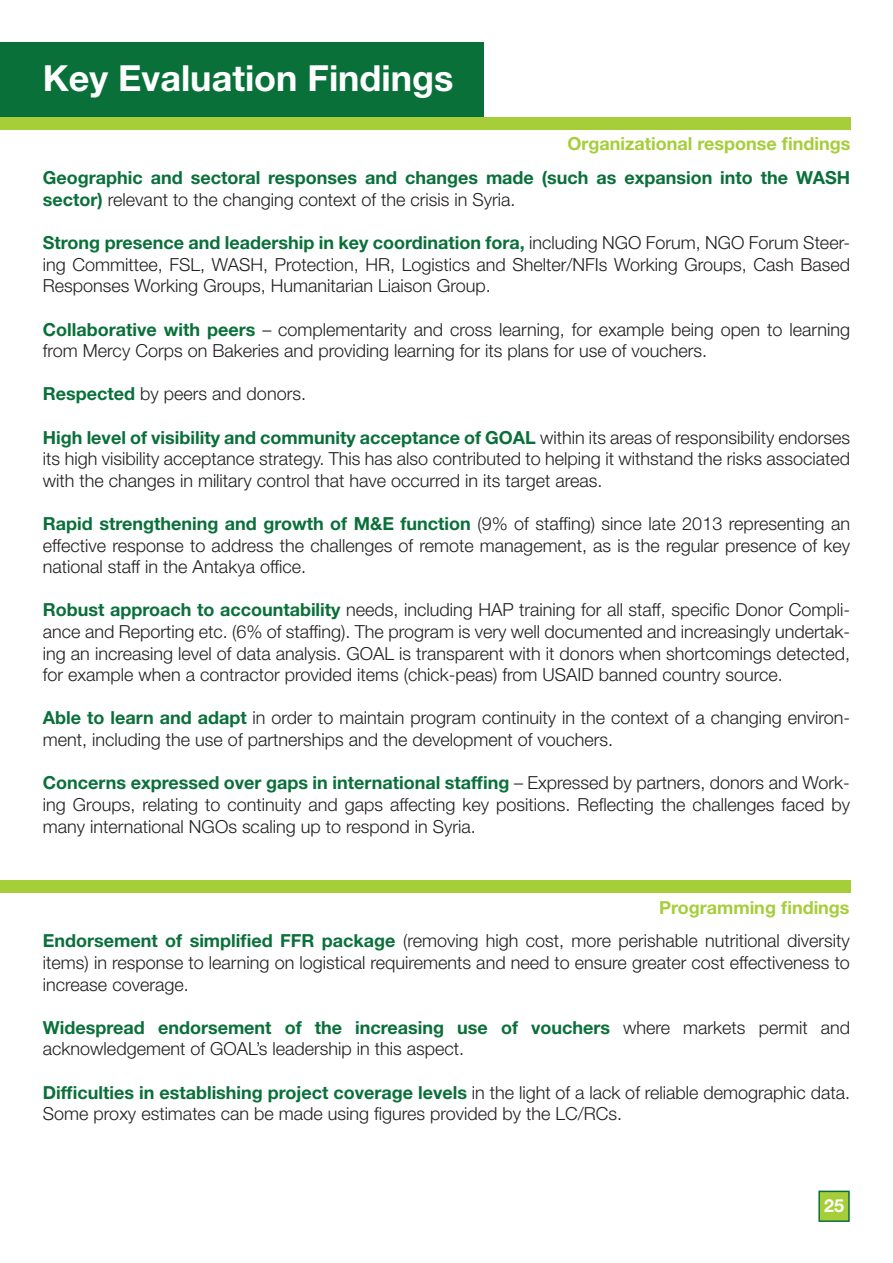
<style>
.page{position:relative;width:893px;height:1263px;background:#fff}
.page>*{position:absolute;margin:0;border:0;box-sizing:border-box;transform-origin:0 0}
.t1{font:700 36px "Helvetica Neue LT Std";color:#fff}
.t2{font:300 18px/21.6px "Helvetica Neue LT Std";color:#231f20;text-align:justify}
.t3{font:700 18px/21.6px "Helvetica Neue LT Std";color:#0a703a}
.t4{font:700 18px "Helvetica Neue LT Std";color:#a5ce39}
.t5{font:700 18px "Helvetica Neue LT Std";color:#fff}
.s1{font-weight:300;color:#231f20}
.s2{font-weight:700;color:#0a703a}
.s3{font-weight:700;color:#a5ce39}
</style>
<div class="page">
<div style="left:818px;top:1190px;width:32px;height:32px;background:#a5ce39;border:2px solid #0a703a"></div>
<div style="left:0;top:117px;width:851px;height:13px;background:#a5ce39"></div>
<div style="left:0;top:43px;width:483px;height:74px;background:#0a703a"></div>
<div style="left:0;top:880px;width:851px;height:13px;background:#a5ce39"></div>
<h1 class="t1" style="left:43px;top:56px;width:412px">Key Evaluation Findings</h1>
<p class="t4" style="left:568px;top:133px;width:284px">Organizational response findings</p>
<p class="t3" style="left:43px;top:167px;width:809px">Geographic and sectoral responses and changes made (such as expansion into the WASH sector) <span class="s1">relevant to the changing context of the crisis in Syria.</span></p>
<p class="t2" style="left:43px;top:232px;width:809px"><span class="s2">Strong presence and leadership in key coordination fora,</span> including NGO Forum, NGO Forum Steer&shy;ing Committee, FSL, WASH, Protection, HR, Logistics and Shelter/NFIs Working Groups, Cash Based Responses Working Groups, Humanitarian Liaison Group.</p>
<p class="t2" style="left:43px;top:318px;width:809px"><span class="s2">Collaborative with peers</span> – complementarity and cross learning, for example being open to learning from Mercy Corps on Bakeries and providing learning for its plans for use of vouchers.</p>
<p class="t2" style="left:43px;top:383px;width:265px"><span class="s2">Respected</span> by peers and donors.</p>
<p class="t2" style="left:43px;top:426px;width:809px"><span class="s2">High level of visibility and community acceptance of GOAL</span> within its areas of responsibility endorses its high visibility acceptance strategy. This has also contributed to helping it withstand the risks associated with the changes in military control that have occurred in its target areas.</p>
<p class="t2" style="left:43px;top:512px;width:809px"><span class="s2">Rapid strengthening and growth of M&amp;E function</span> (9% of staffing) since late 2013 representing an effective response to address the challenges of remote management, as is the regular presence of key national staff in the Antakya office.</p>
<p class="t2" style="left:43px;top:599px;width:809px"><span class="s2">Robust approach to accountability</span> needs, including HAP training for all staff, specific Donor Compli&shy;ance and Reporting etc. (6% of staffing). The program is very well documented and increasingly undertak&shy;ing an increasing level of data analysis. GOAL is transparent with it donors when shortcomings detected, for example when a contractor provided items (chick-peas) from USAID banned country source.</p>
<p class="t2" style="left:43px;top:707px;width:809px"><span class="s2">Able to learn and adapt</span> in order to maintain program continuity in the context of a changing environ&shy;ment, including the use of partnerships and the development of vouchers.</p>
<p class="t2" style="left:43px;top:772px;width:809px"><span class="s2">Concerns expressed over gaps in international staffing</span> – Expressed by partners, donors and Work&shy;ing Groups, relating to continuity and gaps affecting key positions. Reflecting the challenges faced by many international NGOs scaling up to respond in Syria.</p>
<p class="t2" style="left:43px;top:890px;width:808px;line-height:33.6px;text-align:right"><span class="s3">Programming findings<br></span><span class="s2">Endorsement of simplified FFR package</span> (removing high cost, more perishable nutritional diversity</p>
<p class="t2" style="left:43px;top:951px;width:808px">items) in response to learning on logistical requirements and need to ensure greater cost effectiveness to increase coverage.</p>
<p class="t2" style="left:43px;top:1016px;width:809px"><span class="s2">Widespread endorsement of the increasing use of vouchers</span> where markets permit and acknowledgement of GOAL’s leadership in this aspect.</p>
<p class="t2" style="left:43px;top:1081px;width:809px"><span class="s2">Difficulties in establishing project coverage levels</span> in the light of a lack of reliable demographic data.<br>Some proxy estimates can be made using figures provided by the LC/RCs.</p>
<p class="t5" style="left:824px;top:1194px;width:22px">25</p>
</div>
